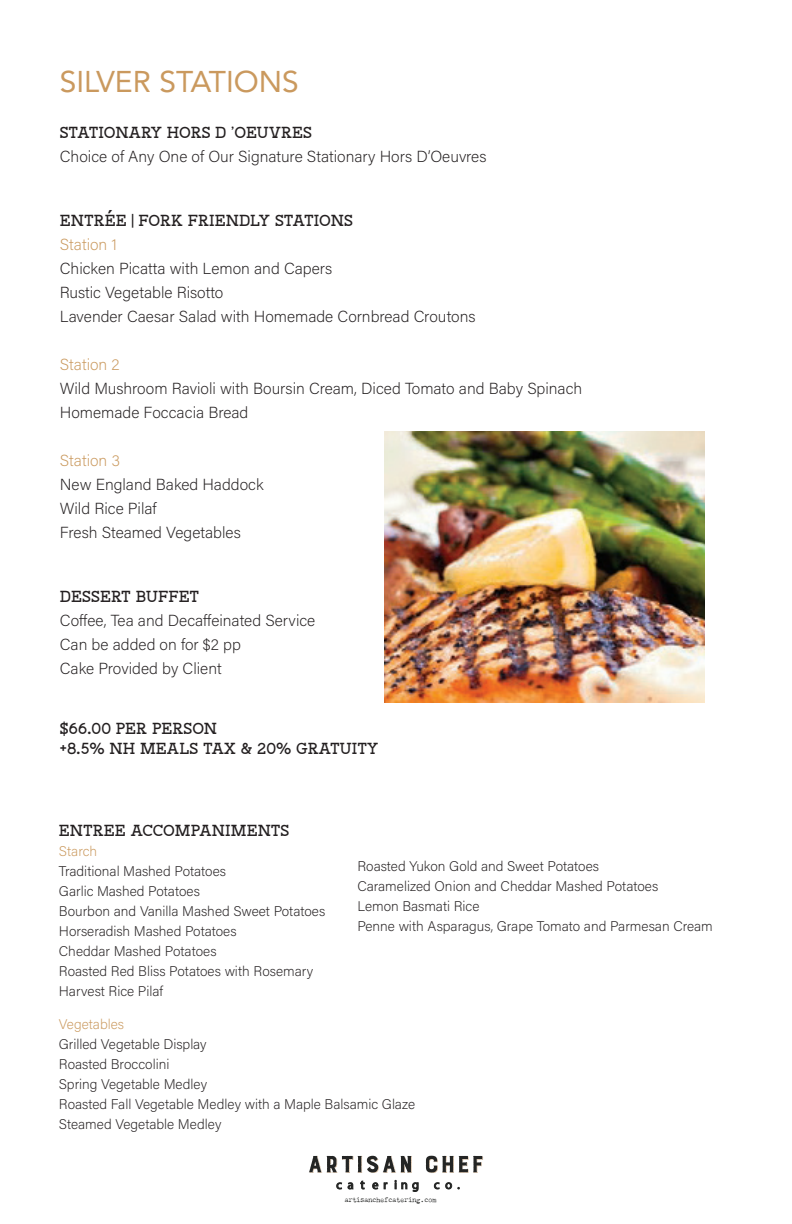
<style>
.page{position:relative;width:792px;height:1224px;background:#fff}
.page>*{position:absolute;margin:0;border:0;box-sizing:border-box;transform-origin:0 0}
.Header1{font:30px "Avenir";color:#ca995e}
.t1{font:200 16px "Acumin Pro";color:#231f20}
.SubHead_1{font:16px "Neilvard Four";letter-spacing:-.005em;color:#231f20}
.t2{font:200 16px "Acumin Pro";color:#ca995e}
.t3{font:200 14px "Acumin Pro";color:#231f20}
.t4{font:200 14px "Acumin Pro";color:#ca995e}
.t5{font:12.6px "Myriad Pro";letter-spacing:.415em;color:#242524}
.t6{font:12.6px "Myriad Pro";letter-spacing:.45em;color:#242524}
.t7{font:6.6px "Chandler 42";color:#242524}
</style>
<div class="page">
<img style="left:384px;top:432px;width:321px;height:271px">
<svg style="left:309px;top:1156px;width:103px;height:17px"></svg>
<svg style="left:426px;top:1156px;width:57px;height:17px"></svg>
<p class="Header1" style="left:60px;top:58px;width:241px">SILVER STATIONS</p>
<p class="SubHead_1" style="left:60px;top:120px;width:254px">STATIONARY HORS D ’OEUVRES</p>
<p class="t1" style="left:60px;top:145px;width:428px">Choice of Any One of Our Signature Stationary Hors D’Oeuvres</p>
<p class="SubHead_1" style="left:60px;top:208px;width:295px">ENTRÉE | FORK FRIENDLY STATIONS</p>
<p class="t2" style="left:60px;top:233px;width:59px">Station 1</p>
<p class="t1" style="left:60px;top:257px;width:274px">Chicken Picatta with Lemon and Capers</p>
<p class="t1" style="left:60px;top:281px;width:165px">Rustic Vegetable Risotto</p>
<p class="t1" style="left:60px;top:305px;width:417px">Lavender Caesar Salad with Homemade Cornbread Croutons</p>
<p class="t2" style="left:60px;top:353px;width:61px">Station 2</p>
<p class="t1" style="left:60px;top:377px;width:524px">Wild Mushroom Ravioli with Boursin Cream, Diced Tomato and Baby Spinach</p>
<p class="t1" style="left:60px;top:401px;width:190px">Homemade Foccacia Bread</p>
<p class="t2" style="left:60px;top:449px;width:62px">Station 3</p>
<p class="t1" style="left:60px;top:473px;width:205px">New England Baked Haddock</p>
<p class="t1" style="left:60px;top:497px;width:98px">Wild Rice Pilaf</p>
<p class="t1" style="left:60px;top:521px;width:183px">Fresh Steamed Vegetables</p>
<p class="SubHead_1" style="left:60px;top:584px;width:141px">DESSERT BUFFET</p>
<p class="t1" style="left:60px;top:609px;width:257px">Coffee, Tea and Decaffeinated Service</p>
<p class="t1" style="left:60px;top:633px;width:183px">Can be added on for $2 pp</p>
<p class="t1" style="left:60px;top:657px;width:163px">Cake Provided by Client</p>
<p class="SubHead_1" style="left:60px;top:716px;width:159px">$66.00 PER PERSON</p>
<p class="SubHead_1" style="left:60px;top:736px;width:320px">+8.5% NH MEALS TAX &amp; 20% GRATUITY</p>
<p class="SubHead_1" style="left:59px;top:818px;width:232px">ENTREE ACCOMPANIMENTS</p>
<p class="t4" style="left:59px;top:841px;width:40px">Starch</p>
<p class="t3" style="left:59px;top:861px;width:169px">Traditional Mashed Potatoes</p>
<p class="t3" style="left:59px;top:881px;width:143px">Garlic Mashed Potatoes</p>
<p class="t3" style="left:59px;top:901px;width:268px">Bourbon and Vanilla Mashed Sweet Potatoes</p>
<p class="t3" style="left:59px;top:921px;width:179px">Horseradish Mashed Potatoes</p>
<p class="t3" style="left:59px;top:941px;width:159px">Cheddar Mashed Potatoes</p>
<p class="t3" style="left:59px;top:961px;width:256px">Roasted Red Bliss Potatoes with Rosemary</p>
<p class="t3" style="left:59px;top:981px;width:106px">Harvest Rice Pilaf</p>
<p class="t3" style="left:357px;top:856px;width:243px">Roasted Yukon Gold and Sweet Potatoes</p>
<p class="t3" style="left:357px;top:876px;width:303px">Caramelized Onion and Cheddar Mashed Potatoes</p>
<p class="t3" style="left:357px;top:896px;width:124px">Lemon Basmati Rice</p>
<p class="t3" style="left:357px;top:916px;width:357px">Penne with Asparagus, Grape Tomato and Parmesan Cream</p>
<p class="t4" style="left:59px;top:1015px;width:67px">Vegetables</p>
<p class="t3" style="left:59px;top:1035px;width:149px">Grilled Vegetable Display</p>
<p class="t3" style="left:59px;top:1055px;width:112px">Roasted Broccolini</p>
<p class="t3" style="left:59px;top:1075px;width:150px">Spring Vegetable Medley</p>
<p class="t3" style="left:59px;top:1095px;width:358px">Roasted Fall Vegetable Medley with a Maple Balsamic Glaze</p>
<p class="t3" style="left:59px;top:1115px;width:164px">Steamed Vegetable Medley</p>
<p class="t5" style="left:336px;top:1177px;width:84px">cat ering</p>
<p class="t6" style="left:434px;top:1177px;width:27px">co.</p>
<p class="t7" style="left:345px;top:1195px;width:93px">artisanchefcatering.com</p>
</div>
